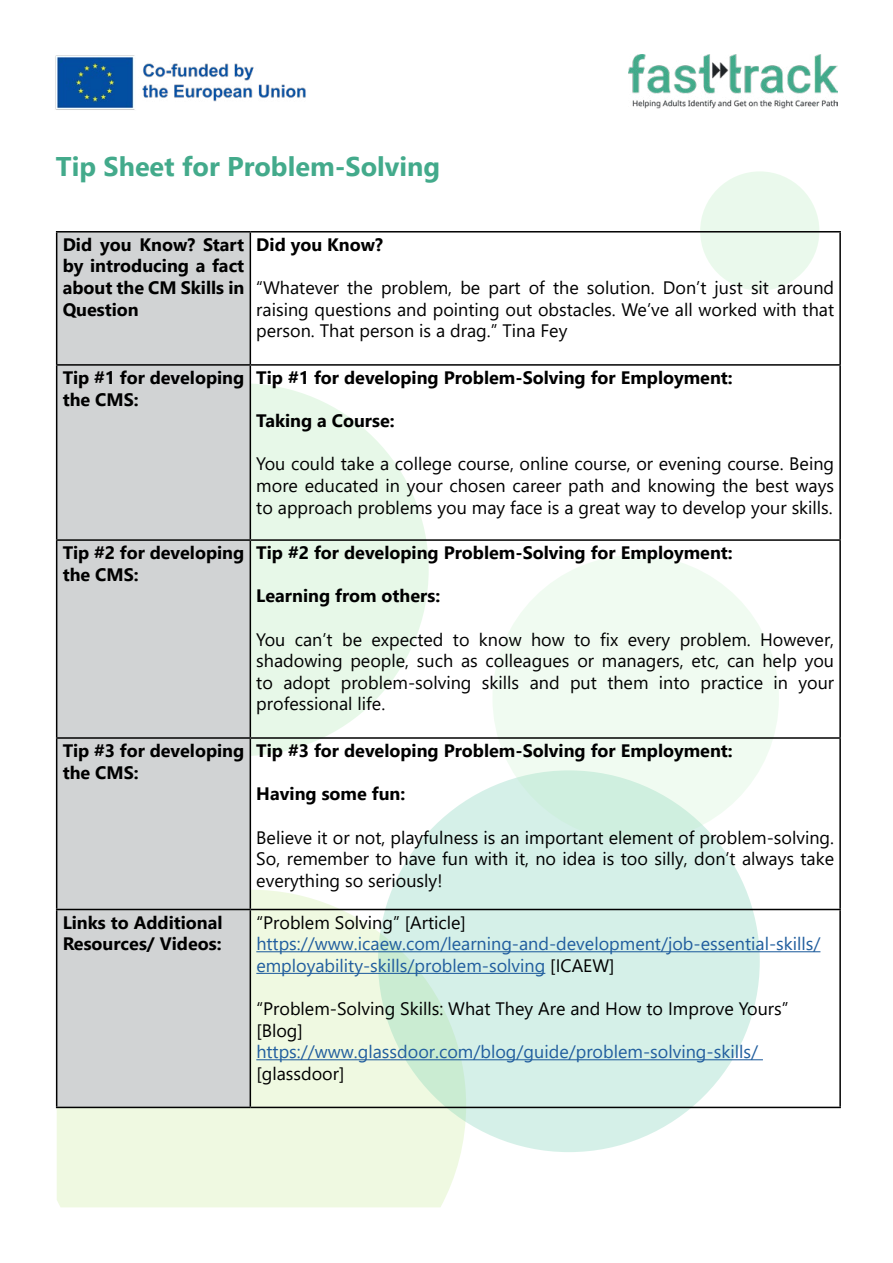
<style>
.page{position:relative;width:893px;height:1263px;background:#fff}
.page>*{position:absolute;margin:0;border:0;box-sizing:border-box;transform-origin:0 0}
.t1{font:700 27px "Segoe UI";color:#43aa8b}
.t2{font:18px/21.6px "Segoe UI";color:#000;text-align:justify}
.t3{font:700 18px/21.6px "Segoe UI";color:#000}
.t4{font:18px/21.6px "Segoe UI";color:#215e9e}
.s1{color:#000}
</style>
<div class="page">
<div style="left:700px;top:171px;width:119px;height:120px;background:#eaf9ec;border-radius:50%"></div>
<div style="left:57px;top:890px;width:409px;height:317px;background:#eff9e1"></div>
<div style="left:56px;top:383px;width:373px;height:373px;background:#e7f8e8;border-radius:50%"></div>
<svg style="left:378px;top:770px;width:382px;height:382px;fill:#d5f0e8"></svg>
<svg style="left:492px;top:555px;width:287px;height:286px;fill:#f0fbf1"></svg>
<img style="left:628px;top:54px;width:209px;height:54px">
<img style="left:55px;top:55px;width:251px;height:55px">
<div style="left:57px;top:233px;width:193px;height:874px;background:#d1d3d4"></div>
<hr style="left:250px;top:231px;width:591px;height:2px;background:#000">
<hr style="left:839px;top:233px;width:2px;height:131px;background:#000">
<hr style="left:56px;top:364px;width:194px;height:2px;background:#000">
<hr style="left:250px;top:364px;width:591px;height:2px;background:#000">
<hr style="left:839px;top:366px;width:2px;height:173px;background:#000">
<hr style="left:56px;top:539px;width:194px;height:2px;background:#000">
<hr style="left:250px;top:539px;width:591px;height:2px;background:#000">
<hr style="left:839px;top:541px;width:2px;height:196px;background:#000">
<hr style="left:56px;top:737px;width:194px;height:2px;background:#000">
<hr style="left:250px;top:737px;width:591px;height:2px;background:#000">
<hr style="left:839px;top:739px;width:2px;height:170px;background:#000">
<hr style="left:56px;top:909px;width:194px;height:1px;background:#000">
<hr style="left:250px;top:909px;width:591px;height:1px;background:#000">
<hr style="left:839px;top:910px;width:2px;height:197px;background:#000">
<hr style="left:250px;top:1107px;width:591px;height:1px;background:#000">
<hr style="left:56px;top:231px;width:194px;height:2px;background:#000">
<hr style="left:56px;top:233px;width:1px;height:131px;background:#000">
<hr style="left:250px;top:233px;width:1px;height:131px;background:#000">
<hr style="left:56px;top:366px;width:1px;height:173px;background:#000">
<hr style="left:250px;top:366px;width:1px;height:173px;background:#000">
<hr style="left:56px;top:541px;width:1px;height:196px;background:#000">
<hr style="left:250px;top:541px;width:1px;height:196px;background:#000">
<hr style="left:56px;top:739px;width:1px;height:170px;background:#000">
<hr style="left:250px;top:739px;width:1px;height:170px;background:#000">
<hr style="left:56px;top:910px;width:1px;height:197px;background:#000">
<hr style="left:250px;top:910px;width:1px;height:197px;background:#000">
<hr style="left:56px;top:1107px;width:194px;height:1px;background:#000">
<hr style="left:256px;top:951px;width:564px;height:1px;background:#215e9e">
<hr style="left:256px;top:973px;width:289px;height:1px;background:#215e9e">
<hr style="left:256px;top:1059px;width:507px;height:1px;background:#215e9e">
<h1 class="t1" style="left:56px;top:141px;width:386px">Tip Sheet for Problem-Solving</h1>
<p class="t3" style="left:63px;top:232px;width:183px;text-align:justify">Did you Know? Start by introducing a fact about the CM Skills in Question</p>
<p class="t3" style="left:256px;top:232px;width:128px">Did you Know?</p>
<p class="t2" style="left:256px;top:275px;width:579px">“Whatever the problem, be part of the solution. Don’t just sit around raising questions and pointing out obstacles. We’ve all worked with that person. That person is a drag.” Tina Fey</p>
<p class="t3" style="left:63px;top:365px;width:183px">Tip #1 for developing the CMS:</p>
<p class="t3" style="left:256px;top:365px;width:478px">Tip #1 for developing Problem-Solving for Employment:</p>
<p class="t3" style="left:256px;top:409px;width:140px">Taking a Course:</p>
<p class="t2" style="left:256px;top:452px;width:579px">You could take a college course, online course, or evening course. Being more educated in your chosen career path and knowing the best ways to approach problems you may face is a great way to develop your skills.</p>
<p class="t3" style="left:63px;top:541px;width:183px">Tip #2 for developing the CMS:</p>
<p class="t3" style="left:256px;top:541px;width:478px">Tip #2 for developing Problem-Solving for Employment:</p>
<p class="t3" style="left:256px;top:584px;width:185px">Learning from others:</p>
<p class="t2" style="left:256px;top:627px;width:579px">You can’t be expected to know how to fix every problem. However, shadowing people, such as colleagues or managers, etc, can help you to adopt problem-solving skills and put them into practice in your professional life.</p>
<p class="t3" style="left:63px;top:738px;width:183px">Tip #3 for developing the CMS:</p>
<p class="t3" style="left:256px;top:738px;width:478px">Tip #3 for developing Problem-Solving for Employment:</p>
<p class="t3" style="left:256px;top:782px;width:151px">Having some fun:</p>
<p class="t2" style="left:256px;top:825px;width:579px">Believe it or not, playfulness is an important element of problem-solving.<br>So, remember to have fun with it, no idea is too silly, don’t always take everything so seriously!</p>
<p class="t3" style="left:63px;top:910px;width:161px">Links to Additional<br>Resources/ Videos:</p>
<p class="t2" style="left:256px;top:910px;width:211px">“Problem Solving” [Article]</p>
<p class="t4" style="left:256px;top:931px;width:566px">https://www.icaew.com/learning-and-development/job-essential-skills/ employability-skills/problem-solving <span class="s1">[ICAEW]</span></p>
<p class="t2" style="left:256px;top:996px;width:534px">“Problem-Solving Skills: What They Are and How to Improve Yours” [Blog]</p>
<p class="t4" style="left:256px;top:1039px;width:503px">https://www.glassdoor.com/blog/guide/problem-solving-skills/</p>
<p class="t2" style="left:256px;top:1061px;width:90px">[glassdoor]</p>
</div>
